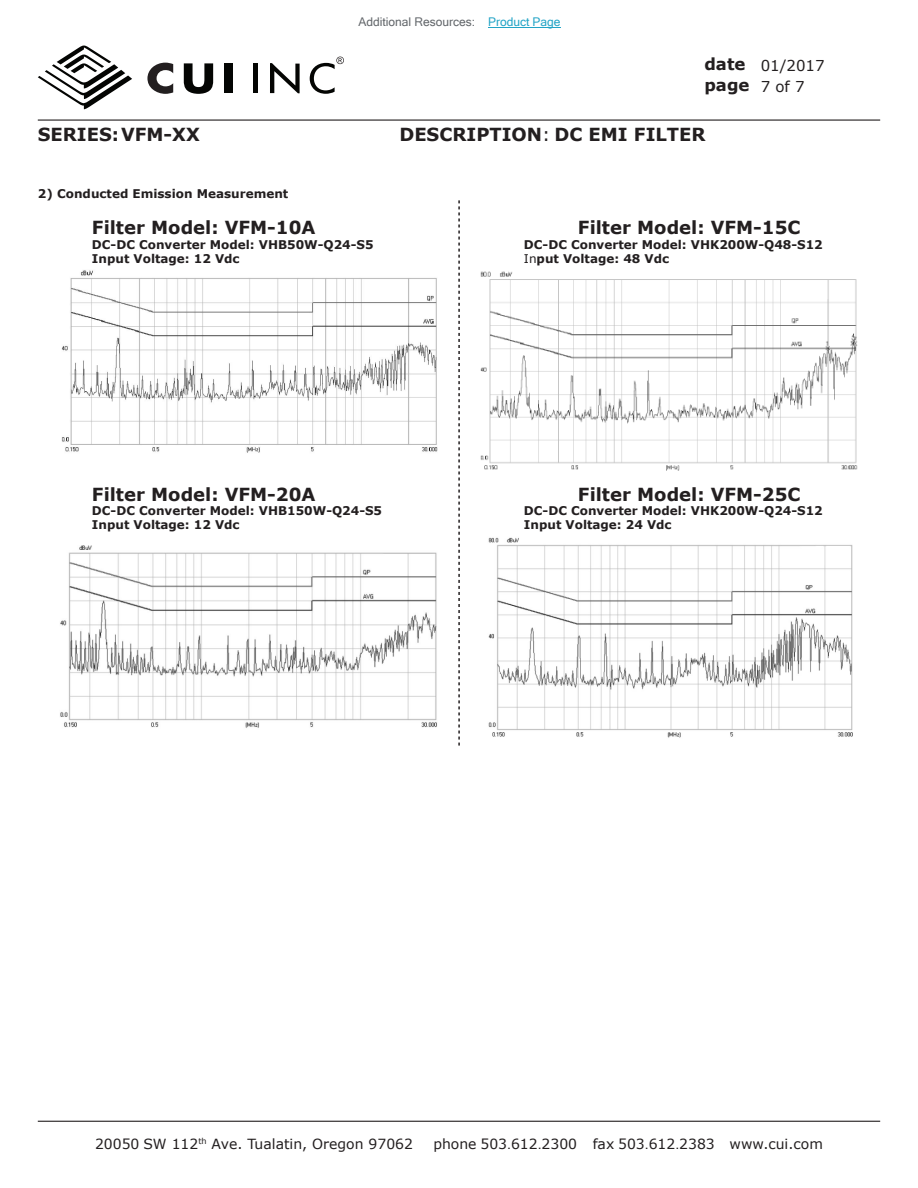
<style>
.page{position:relative;width:918px;height:1188px;background:#fff}
.page>*{position:absolute;margin:0;border:0;box-sizing:border-box;transform-origin:0 0}
.t1{font:700 18px "Verdana";color:#231f20}
.t2{font:700 16.5px/21px "Verdana";color:#231f20}
.t3{font:15px/21px "Verdana";color:#231f20}
.t4{font:13.95px "Verdana";color:#231f20}
.t5{font:700 12px "Verdana";color:#231f20}
.t6{font:12px "Microsoft Sans Serif";color:#63676b}
.s1{color:#23a4c6}
.s2{font-weight:400}
.s3{font-family:"Arial"}
</style>
<div class="page">
<hr style="left:38px;top:120px;width:842px;height:1px;background:#231f20">
<hr style="left:38px;top:1121px;width:842px;height:1px;background:#231f20">
<svg style="left:38px;top:45px;width:94px;height:64px"></svg>
<hr style="left:254px;top:63px;width:4px;height:30px;background:#040503">
<svg style="left:270px;top:63px;width:30px;height:30px"></svg>
<svg style="left:147px;top:63px;width:26px;height:31px"></svg>
<svg style="left:184px;top:63px;width:29px;height:31px"></svg>
<div style="left:224px;top:63px;width:9px;height:30px;background:#040503"></div>
<svg style="left:310px;top:57px;width:34px;height:37px"></svg>
<img style="left:61px;top:270px;width:377px;height:183px">
<img style="left:481px;top:271px;width:377px;height:200px">
<svg style="left:458px;top:200px;width:2px;height:546px"></svg>
<img style="left:60px;top:546px;width:377px;height:182px">
<img style="left:488px;top:537px;width:364px;height:201px">
<hr style="left:488px;top:27px;width:73px;height:1px;background:#23a4c6">
<p class="t6" style="left:358px;top:15px;width:204px">Additional Resources: <span class="s1">Product Page</span></p>
<h2 class="t2" style="left:704px;top:54px;width:47px">date page</h2>
<p class="t3" style="left:761px;top:54px;width:66px">01/2017<br>7 of 7</p>
<h1 class="t1" style="left:38px;top:121px;width:163px">SERIES:VFM-XX</h1>
<h1 class="t1" style="left:399px;top:121px;width:308px">DESCRIPTION<span class="s2">:</span> DC EMI FILTER</h1>
<p class="t5" style="left:38px;top:185px;width:252px">2) Conducted Emission Measurement</p>
<h1 class="t1" style="left:92px;top:215px;width:225px">Filter Model: VFM-10A</h1>
<h1 class="t1" style="left:578px;top:215px;width:224px">Filter Model: VFM-15C</h1>
<p class="t5" style="left:92px;top:236px;width:283px">DC-DC Converter Model: VHB50W-Q24-S5</p>
<p class="t5" style="left:524px;top:236px;width:300px">DC-DC Converter Model: VHK200W-Q48-S12</p>
<p class="t5" style="left:92px;top:250px;width:149px">Input Voltage: 12 Vdc</p>
<p class="t5" style="left:524px;top:250px;width:147px"><span class="s2">In</span>put Voltage: 48 Vdc</p>
<h1 class="t1" style="left:92px;top:481px;width:225px">Filter Model: VFM-20A</h1>
<h1 class="t1" style="left:578px;top:481px;width:224px">Filter Model: VFM-25C</h1>
<p class="t5" style="left:92px;top:502px;width:292px">DC-DC Converter Model: VHB150W-Q24-S5</p>
<p class="t5" style="left:524px;top:502px;width:300px">DC-DC Converter Model: VHK200W-Q24-S12</p>
<p class="t5" style="left:92px;top:517px;width:149px">Input Voltage: 12 Vdc</p>
<p class="t5" style="left:524px;top:517px;width:149px">Input Voltage: 24 Vdc</p>
<p class="t4" style="left:95px;top:1134px;width:319px">20050 SW 112<sup>th</sup> Ave. Tualatin, Oregon 97062</p>
<p class="t4" style="left:433px;top:1134px;width:391px">phone 503<span class="s3">.</span>612<span class="s3">.</span>2300 fax 503<span class="s3">.</span>612<span class="s3">.</span>2383 www.cui.com</p>
</div>
